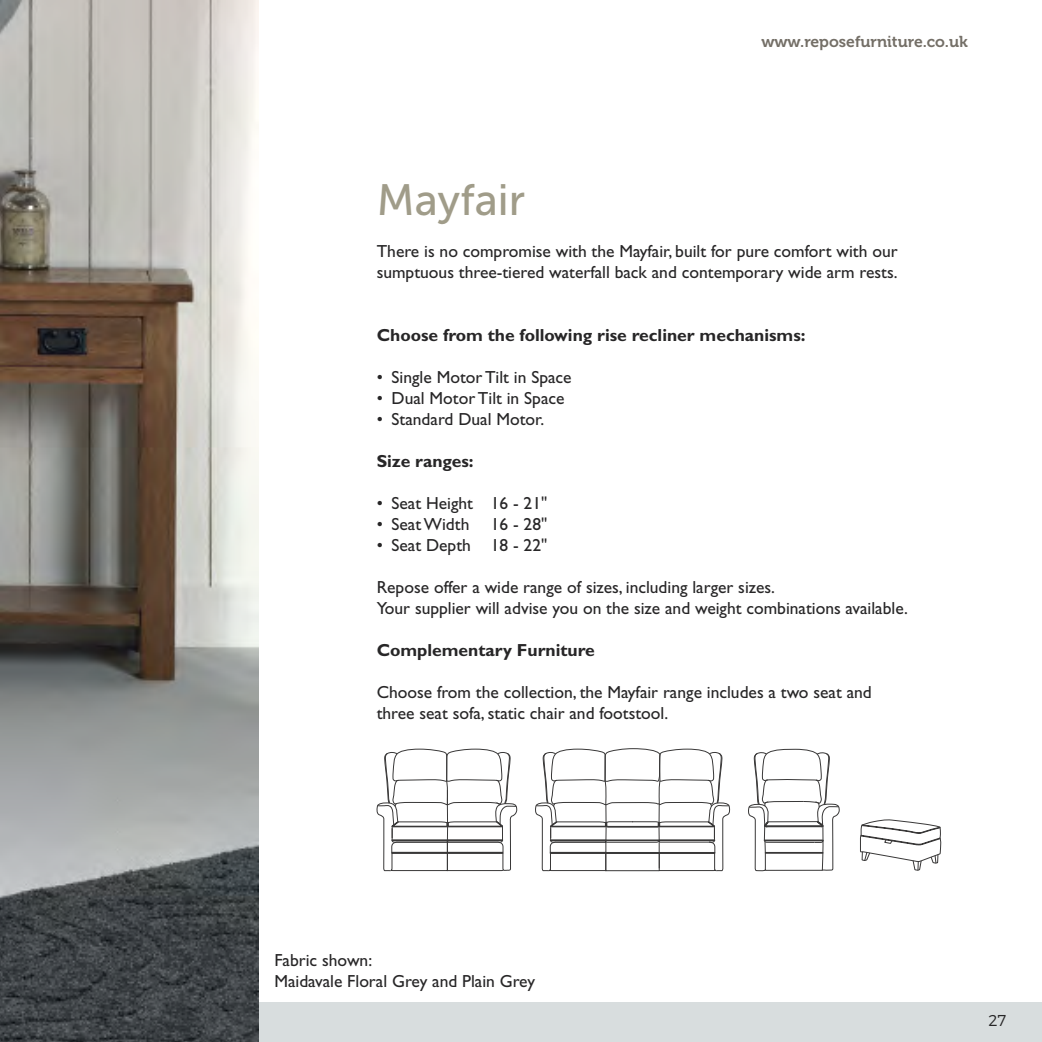
<style>
.page{position:relative;width:1042px;height:1042px;background:#fff}
.page>*{position:absolute;margin:0;border:0;box-sizing:border-box;transform-origin:0 0}
.t1{font:43.75px "Museo Sans 500";color:#a09c89}
.t2{font:17.5px/21px "Gill Sans";color:#272627}
.t3{font:700 17.5px "Gill Sans";color:#272627}
.t4{font:15.75px "Museo 700";color:#746f67}
.t5{font:300 15.75px "Montserrat";color:#272627}
</style>
<div class="page">
<div style="left:0;top:1002px;width:1042px;height:40px;background:#d8ddde"></div>
<img style="left:0;top:0;width:258px;height:1042px">
<svg style="left:860px;top:819px;width:81px;height:52px"></svg>
<svg style="left:376px;top:749px;width:141px;height:122px"></svg>
<svg style="left:748px;top:749px;width:91px;height:123px"></svg>
<svg style="left:535px;top:748px;width:195px;height:123px"></svg>
<p class="t4" style="left:761px;top:36px;width:208px">www.reposefurniture.co.uk</p>
<h1 class="t1" style="left:377px;top:174px;width:150px">Mayfair</h1>
<p class="t2" style="left:377px;top:242px;width:522px">There is no compromise with the Mayfair, built for pure comfort with our sumptuous three-tiered waterfall back and contemporary wide arm rests.</p>
<p class="t3" style="left:377px;top:328px;width:430px">Choose from the following rise recliner mechanisms:</p>
<p class="t2" style="left:377px;top:368px;width:196px">• Single Motor Tilt in Space</p>
<p class="t2" style="left:377px;top:389px;width:189px">• Dual Motor Tilt in Space</p>
<p class="t2" style="left:377px;top:410px;width:169px">• Standard Dual Motor.</p>
<p class="t3" style="left:377px;top:454px;width:98px">Size ranges:</p>
<p class="t2" style="left:377px;top:494px;width:172px">• Seat Height 16 - 21"</p>
<p class="t2" style="left:377px;top:515px;width:172px">• Seat Width 16 - 28"</p>
<p class="t2" style="left:377px;top:536px;width:172px">• Seat Depth 18 - 22"</p>
<p class="t2" style="left:377px;top:578px;width:533px">Repose offer a wide range of sizes, including larger sizes.<br>Your supplier will advise you on the size and weight combinations available.</p>
<p class="t3" style="left:377px;top:643px;width:220px">Complementary Furniture</p>
<p class="t2" style="left:377px;top:683px;width:497px">Choose from the collection, the Mayfair range includes a two seat and three seat sofa, static chair and footstool.</p>
<p class="t2" style="left:274px;top:951px;width:262px">Fabric shown:<br>Maidavale Floral Grey and Plain Grey</p>
<p class="t5" style="left:988px;top:1011px;width:19px">27</p>
</div>
